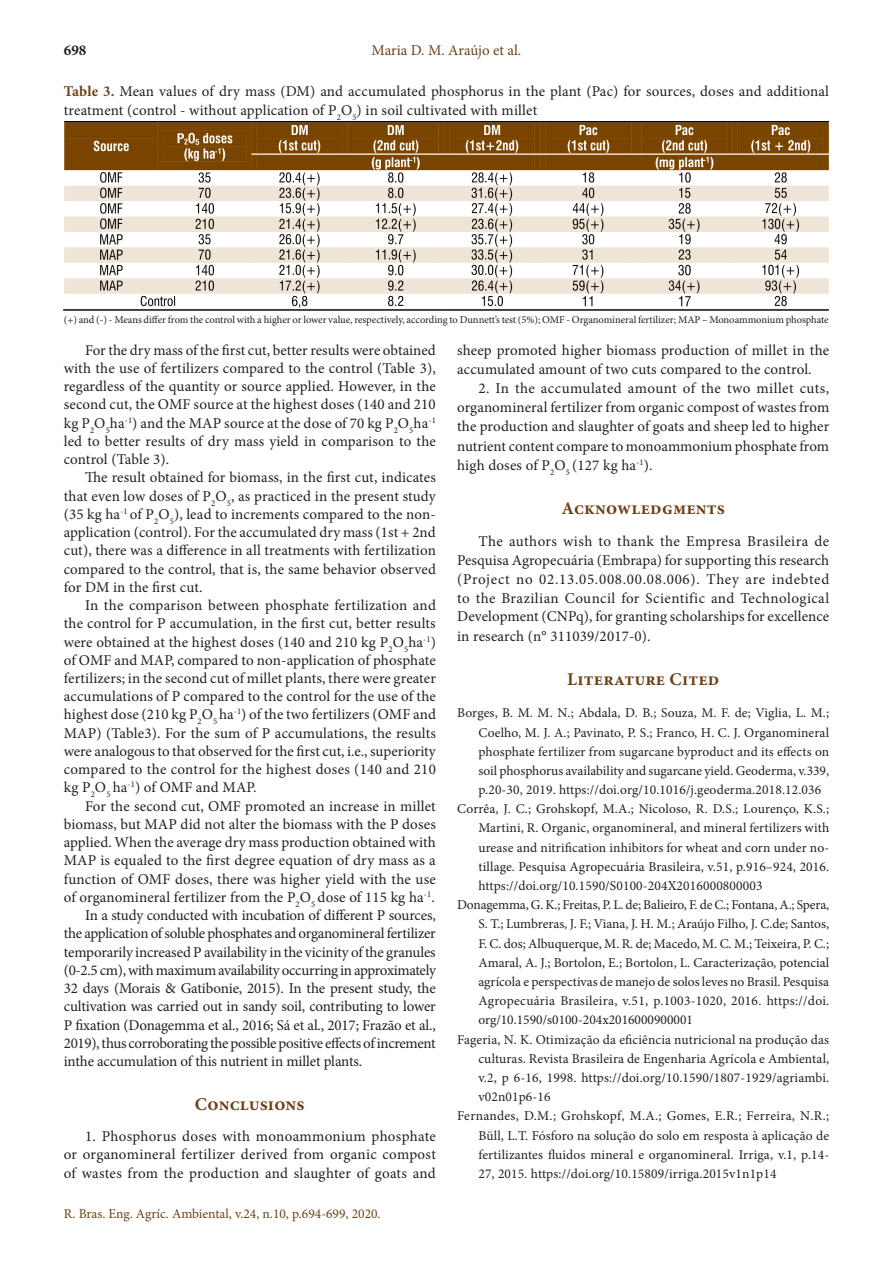
<style>
.page{position:relative;width:893px;height:1263px;background:#fff}
.page>*{position:absolute;margin:0;border:0;box-sizing:border-box;transform-origin:0 0}
.t1{font:700 18px "Minion Pro";letter-spacing:.01em;color:#6c4118}
.t2{font:15px/18.3px "Minion Pro";letter-spacing:.005em;color:#231f20;text-align:justify}
.t3{font:15px "Minion Pro";color:#6c4118}
.t4{font:700 15px "Minion Pro";color:#231f20}
.t5{font:13.5px/19.2px "Minion Pro";letter-spacing:.01em;color:#231f20;text-align:justify}
.t6{font:13.5px "Minion Pro";color:#6c4118}
.t7{font:10.5px "Minion Pro";letter-spacing:-.005em;color:#231f20}
.s1{font-weight:700;color:#6c4118}
</style>
<div class="page">
<img style="left:64px;top:121px;width:765px;height:190px">
<p class="t4" style="left:64px;top:40px;width:24px">698</p>
<p class="t3" style="left:372px;top:40px;width:151px">Maria D. M. Araújo et al.</p>
<p class="t2" style="left:64px;top:82px;width:767px;line-height:18.8px"><span class="s1">Table 3.</span> Mean values of dry mass (DM) and accumulated phosphorus in the plant (Pac) for sources, doses and additional treatment (control - without application of P<sub>2</sub>O<sub>5</sub>) in soil cultivated with millet</p>
<p class="t7" style="left:64px;top:312px;width:766px">(+) and (-) - Means differ from the control with a higher or lower value, respectively, according to Dunnett’s test (5%); OMF - Organomineral fertilizer; MAP – Monoammonium phosphate</p>
<p class="t2" style="left:64px;top:341px;width:374px;text-indent:21px">For the dry mass of the first cut, better results were obtained with the use of fertilizers compared to the control (Table 3), regardless of the quantity or source applied. However, in the second cut, the OMF source at the highest doses (140 and 210 kg P<sub>2</sub>O<sub>5</sub>ha<sup>-1</sup>) and the MAP source at the dose of 70 kg P<sub>2</sub>O<sub>5</sub>ha<sup>-1 </sup>led to better results of dry mass yield in comparison to the control (Table 3).</p>
<p class="t2" style="left:64px;top:468px;width:374px;text-indent:21px">The result obtained for biomass, in the first cut, indicates that even low doses of P<sub>2</sub>O<sub>5</sub>, as practiced in the present study (35 kg ha<sup>-1</sup> of P<sub>2</sub>O<sub>5</sub>), lead to increments compared to the non&shy;application (control). For the accumulated dry mass (1st + 2nd cut), there was a difference in all treatments with fertilization compared to the control, that is, the same behavior observed for DM in the first cut.</p>
<p class="t2" style="left:64px;top:596px;width:374px;text-indent:21px">In the comparison between phosphate fertilization and the control for P accumulation, in the first cut, better results were obtained at the highest doses (140 and 210 kg P<sub>2</sub>O<sub>5</sub>ha<sup>-1</sup>) of OMF and MAP, compared to non-application of phosphate fertilizers; in the second cut of millet plants, there were greater accumulations of P compared to the control for the use of the highest dose (210 kg P<sub>2</sub>O<sub>5</sub> ha<sup>-1</sup>) of the two fertilizers (OMF and MAP) (Table3). For the sum of P accumulations, the results were analogous to that observed for the first cut, i.e., superiority compared to the control for the highest doses (140 and 210 kg P<sub>2</sub>O<sub>5</sub> ha<sup>-1</sup>) of OMF and MAP.</p>
<p class="t2" style="left:64px;top:797px;width:374px;text-indent:21px">For the second cut, OMF promoted an increase in millet biomass, but MAP did not alter the biomass with the P doses applied. When the average dry mass production obtained with MAP is equaled to the first degree equation of dry mass as a function of OMF doses, there was higher yield with the use of organomineral fertilizer from the P<sub>2</sub>O<sub>5</sub> dose of 115 kg ha<sup>-1</sup>.</p>
<p class="t2" style="left:64px;top:906px;width:374px;text-indent:21px">In a study conducted with incubation of different P sources, the application of soluble phosphates and organomineral fertilizer temporarily increased P availability in the vicinity of the granules (0-2.5 cm), with maximum availability occurring in approximately 32 days (Morais &amp; Gatibonie, 2015). In the present study, the cultivation was carried out in sandy soil, contributing to lower P fixation (Donagemma et al., 2016; Sá et al., 2017; Frazão et al., 2019), thus corroborating the possible positive effects of increment inthe accumulation of this nutrient in millet plants.</p>
<p class="t1" style="left:195px;top:1091px;width:111px">Conclusions</p>
<p class="t2" style="left:64px;top:1127px;width:374px;text-indent:21px">1. Phosphorus doses with monoammonium phosphate or organomineral fertilizer derived from organic compost of wastes from the production and slaughter of goats and</p>
<p class="t6" style="left:64px;top:1204px;width:318px">R. Bras. Eng. Agríc. Ambiental, v.24, n.10, p.694-699, 2020.</p>
<p class="t2" style="left:457px;top:340px;width:374px;line-height:19.2px">sheep promoted higher biomass production of millet in the accumulated amount of two cuts compared to the control.</p>
<p class="t2" style="left:457px;top:379px;width:374px;line-height:19.2px;text-indent:21px">2. In the accumulated amount of the two millet cuts, organomineral fertilizer from organic compost of wastes from the production and slaughter of goats and sheep led to higher nutrient content compare to monoammonium phosphate from high doses of P<sub>2</sub>O<sub>5</sub> (127 kg ha<sup>-1</sup>).</p>
<p class="t1" style="left:561px;top:496px;width:165px">Acknowledgments</p>
<p class="t2" style="left:457px;top:532px;width:374px;line-height:18.9px;text-indent:21px">The authors wish to thank the Empresa Brasileira de Pesquisa Agropecuária (Embrapa) for supporting this research (Project no 02.13.05.008.00.08.006). They are indebted to the Brazilian Council for Scientific and Technological Development (CNPq), for granting scholarships for excellence in research (n° 311039/2017-0).</p>
<p class="t1" style="left:567px;top:667px;width:154px">Literature Cited</p>
<p class="t5" style="left:478px;top:703px;width:352px;text-indent:-21px">Borges, B. M. M. N.; Abdala, D. B.; Souza, M. F. de; Viglia, L. M.; Coelho, M. J. A.; Pavinato, P. S.; Franco, H. C. J. Organomineral phosphate fertilizer from sugarcane byproduct and its effects on soil phosphorus availability and sugarcane yield. Geoderma, v.339, p.20-30, 2019. https://doi.org/10.1016/j.geoderma.2018.12.036</p>
<p class="t5" style="left:478px;top:799px;width:352px;text-indent:-21px">Corrêa, J. C.; Grohskopf, M.A.; Nicoloso, R. D.S.; Lourenço, K.S.; Martini, R. Organic, organomineral, and mineral fertilizers with urease and nitrification inhibitors for wheat and corn under no&shy;tillage. Pesquisa Agropecuária Brasileira, v.51, p.916–924, 2016. https://doi.org/10.1590/S0100-204X2016000800003</p>
<p class="t5" style="left:478px;top:895px;width:352px;text-indent:-21px">Donagemma, G. K.; Freitas, P. L. de; Balieiro, F. de C.; Fontana, A.; Spera, S. T.; Lumbreras, J. F.; Viana, J. H. M.; Araújo Filho, J. C.de; Santos, F. C. dos; Albuquerque, M. R. de; Macedo, M. C. M.; Teixeira, P. C.; Amaral, A. J.; Bortolon, E.; Bortolon, L. Caracterização, potencial agrícola e perspectivas de manejo de solos leves no Brasil. Pesquisa Agropecuária Brasileira, v.51, p.1003-1020, 2016. https://doi. org/10.1590/s0100-204x2016000900001</p>
<p class="t5" style="left:478px;top:1030px;width:352px;text-indent:-21px">Fageria, N. K. Otimização da eficiência nutricional na produção das culturas. Revista Brasileira de Engenharia Agrícola e Ambiental, v.2, p 6-16, 1998. https://doi.org/10.1590/1807-1929/agriambi. v02n01p6-16</p>
<p class="t5" style="left:478px;top:1106px;width:352px;text-indent:-21px">Fernandes, D.M.; Grohskopf, M.A.; Gomes, E.R.; Ferreira, N.R.; Büll, L.T. Fósforo na solução do solo em resposta à aplicação de fertilizantes fluidos mineral e organomineral. Irriga, v.1, p.14- 27, 2015. https://doi.org/10.15809/irriga.2015v1n1p14</p>
</div>
